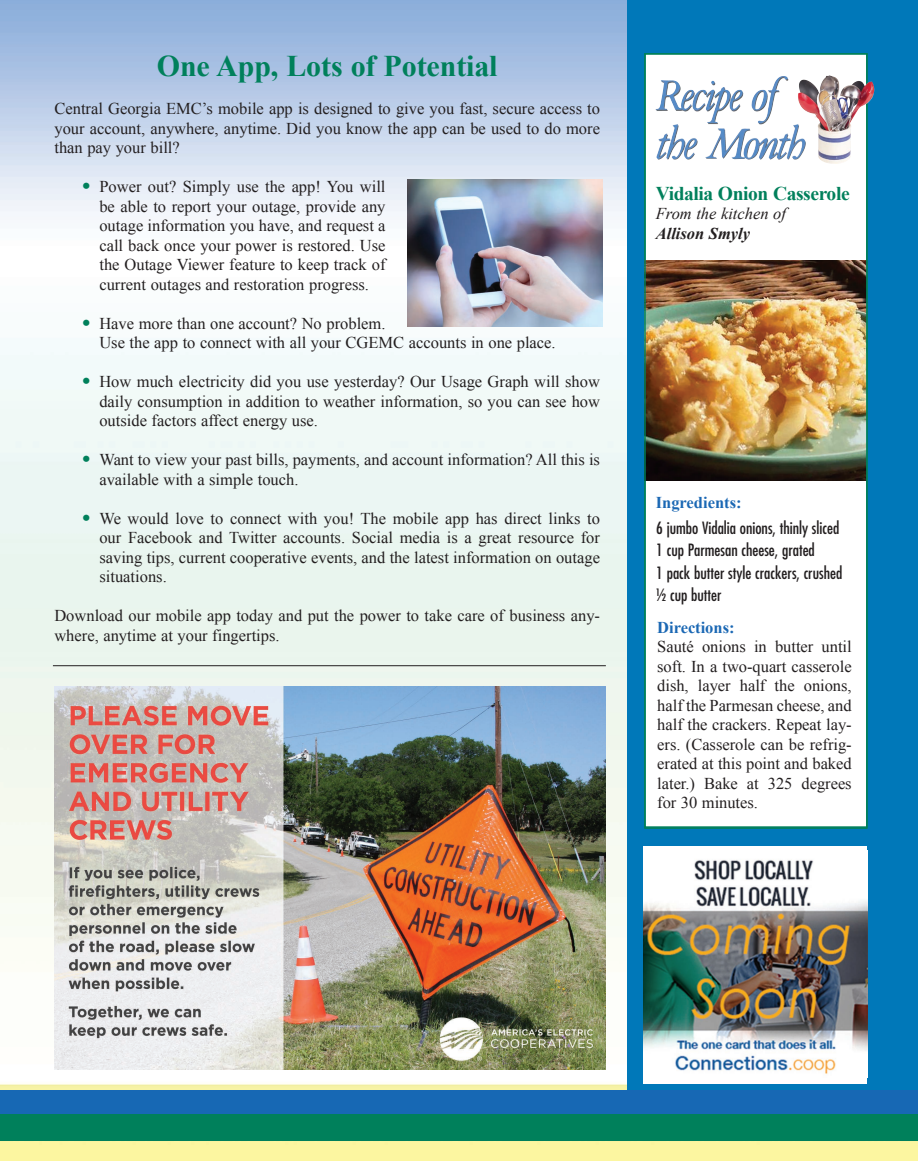
<style>
.page{position:relative;width:918px;height:1161px;background:#fff}
.page>*{position:absolute;margin:0;border:0;box-sizing:border-box;transform-origin:0 0}
.t1{font:700 30px "Times New Roman";letter-spacing:-.005em;color:#00805b}
.t2{font:700 19.5px "Times New Roman";letter-spacing:-.02em;color:#00805b}
.t3{font:16.5px/19.5px "Times New Roman";color:#231f20;text-align:justify}
.t4{font:condensed 16.5px/22.5px "Futura Std";color:#231f20}
.t5{font:700 16.5px "Times New Roman";color:#1b68b4}
.t6{font:italic 16.5px "Times New Roman";color:#231f20}
.t7{font:italic 700 16.5px "Times New Roman";color:#231f20}
.s1{font-family:"Futura Std";color:#00805b}
</style>
<div class="page">
<img style="left:0;top:0;width:918px;height:1161px">
<div style="left:627px;top:0;width:291px;height:1092px;background:#0078b9"></div>
<div style="left:644px;top:53px;width:224px;height:775px;background:#fff"></div>
<img style="left:758px;top:76px;width:24px;height:49px">
<img style="left:787px;top:124px;width:11px;height:35px">
<img style="left:647px;top:260px;width:218px;height:220px">
<img style="left:54px;top:687px;width:552px;height:382px">
<div style="left:644px;top:846px;width:223px;height:238px;background:#fff"></div>
<img style="left:644px;top:860px;width:223px;height:214px">
<hr style="left:53px;top:665px;width:553px;height:1px;background:#231f20">
<img style="left:407px;top:180px;width:195px;height:146px">
<div style="left:644px;top:53px;width:224px;height:776px;border:2px solid #00805b"></div>
<img style="left:798px;top:75px;width:76px;height:89px">
<div style="left:0;top:1104px;width:918px;height:36px;background:#00805b"></div>
<div style="left:0;top:1090px;width:918px;height:24px;background:#1768b4"></div>
<h1 class="t1" style="left:157px;top:45px;width:342px">One App, Lots of Potential</h1>
<p class="t3" style="left:54px;top:99px;width:547px">Central Georgia EMC’s mobile app is designed to give you fast, secure access to your account, anywhere, anytime. Did you know the app can be used to do more than pay your bill?</p>
<p class="t3" style="left:99px;top:177px;width:288px;text-indent:-18px"><span class="s1">•</span> Power out? Simply use the app! You will be able to report your outage, provide any outage information you have, and request a call back once your power is restored. Use the Outage Viewer feature to keep track of current outages and restoration progress.</p>
<p class="t3" style="left:99px;top:313px;width:458px;text-indent:-18px"><span class="s1">•</span> Have more than one account? No problem.<br>Use the app to connect with all your CGEMC accounts in one place.</p>
<p class="t3" style="left:99px;top:372px;width:502px;text-indent:-18px"><span class="s1">•</span> How much electricity did you use yesterday? Our Usage Graph will show daily consumption in addition to weather information, so you can see how outside factors affect energy use.</p>
<p class="t3" style="left:99px;top:450px;width:502px;text-indent:-18px"><span class="s1">•</span> Want to view your past bills, payments, and account information? All this is available with a simple touch.</p>
<p class="t3" style="left:99px;top:508px;width:502px;text-indent:-18px"><span class="s1">•</span> We would love to connect with you! The mobile app has direct links to our Facebook and Twitter accounts. Social media is a great resource for saving tips, current cooperative events, and the latest information on outage situations.</p>
<p class="t3" style="left:54px;top:606px;width:547px">Download our mobile app today and put the power to take care of business any&shy;where, anytime at your fingertips.</p>
<p class="t5" style="left:657px;top:616px;width:79px">Directions:</p>
<p class="t3" style="left:657px;top:637px;width:196px">Sauté onions in butter until soft. In a two-quart casserole dish, layer half the onions, half the Parmesan cheese, and half the crackers. Repeat lay&shy;ers. (Casserole can be refrig&shy;erated at this point and baked later.) Bake at 325 degrees for 30 minutes.</p>
<p class="t2" style="left:656px;top:180px;width:195px">Vidalia Onion Casserole</p>
<p class="t6" style="left:656px;top:203px;width:132px">From the kitchen of</p>
<p class="t7" style="left:656px;top:222px;width:96px">Allison Smyly</p>
<p class="t5" style="left:656px;top:491px;width:87px">Ingredients:</p>
<p class="t4" style="left:656px;top:516px;width:188px">6 jumbo Vidalia onions, thinly sliced<br>1 cup Parmesan cheese, grated<br>1 pack butter style crackers, crushed ½ cup butter</p>
</div>
